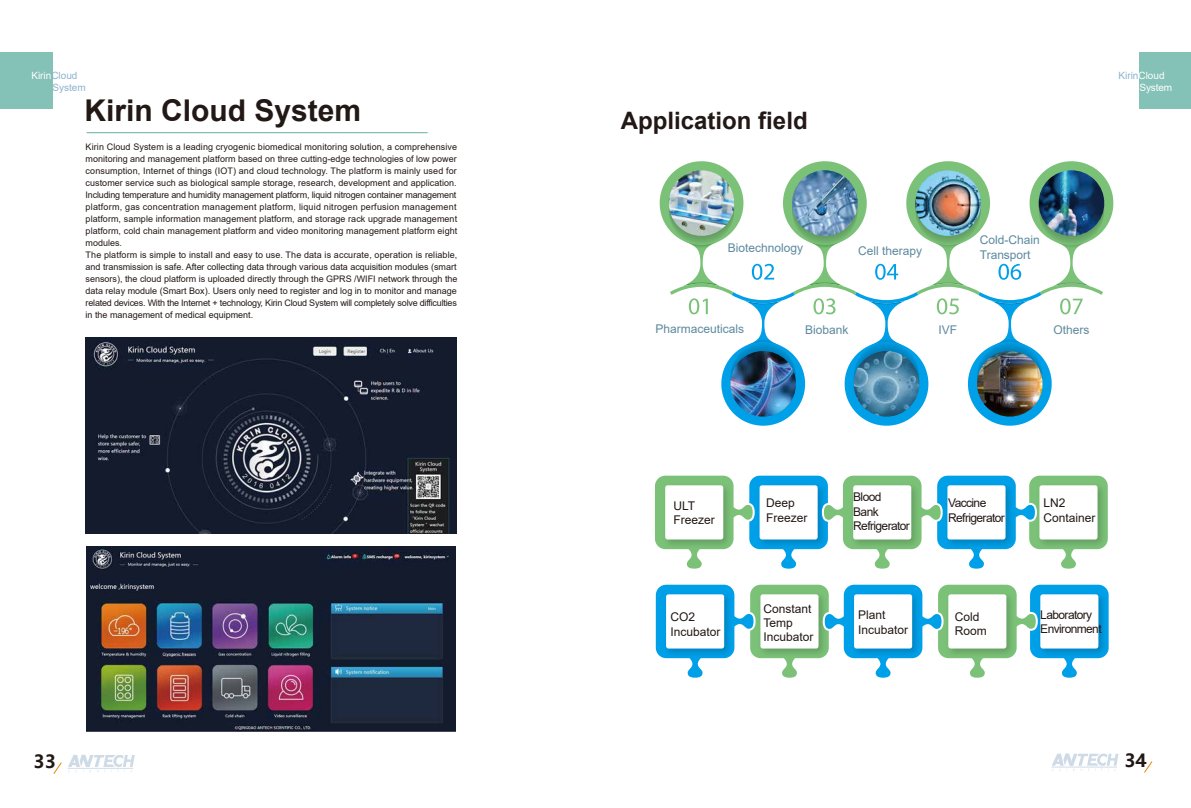
<style>
.page{position:relative;width:1191px;height:808px;background:#fff}
.page>*{position:absolute;margin:0;border:0;box-sizing:border-box;transform-origin:0 0}
.t1{font:700 30px "Arial";color:#221815}
.t2{font:700 24px "Arial";color:#221815}
.t3{font:700 18px "Microsoft Ya Hei";color:#221815}
.t4{font:12px/14.4px "Arial";color:#221815}
.t5{font:12px/14.4px "Arial";color:#5c899e}
.t6{font:12px/14.4px "Arial";letter-spacing:-.05em;color:#221815}
.t7{font:10px/12px "Arial";color:#fff}
.t8{font:10px/12px "Arial";color:#8cb4cc}
.t9{font:9px/12px "Arial";letter-spacing:.005em;color:#221815}
.s1{color:#fff}
.s2{color:#8cb4cc}
</style>
<div class="page">
<hr style="left:87px;top:132px;width:340px;height:1px;background:#64b1a4">
<svg style="left:1144px;top:761px;width:9px;height:12px"></svg>
<svg style="left:53px;top:755px;width:82px;height:19px"></svg>
<svg style="left:1051px;top:754px;width:67px;height:17px"></svg>
<div style="left:1139px;top:52px;width:52px;height:57px;background:#84c1b7"></div>
<div style="left:0;top:52px;width:52px;height:57px;background:#84c1b7"></div>
<img style="left:86px;top:337px;width:370px;height:196px">
<img style="left:86px;top:546px;width:370px;height:185px">
<svg style="left:659px;top:161px;width:455px;height:265px"></svg>
<img style="left:665px;top:170px;width:72px;height:68px">
<img style="left:727px;top:351px;width:72px;height:69px">
<img style="left:789px;top:170px;width:72px;height:68px">
<img style="left:850px;top:351px;width:72px;height:67px">
<img style="left:912px;top:170px;width:72px;height:69px">
<img style="left:973px;top:351px;width:72px;height:69px">
<img style="left:1036px;top:170px;width:71px;height:69px">
<svg style="left:655px;top:475px;width:453px;height:94px"></svg>
<img style="left:847px;top:480px;width:75px;height:71px">
<div style="left:853px;top:485px;width:58px;height:54px;background:#fff;border-radius:2px"></div>
<svg style="left:655px;top:584px;width:454px;height:94px"></svg>
<img style="left:848px;top:588px;width:75px;height:72px">
<div style="left:854px;top:594px;width:58px;height:54px;background:#fff;border-radius:2px"></div>
<p class="t8" style="left:52px;top:69px;width:35px;text-indent:-21px"><span class="s1">Kirin</span>Cloud<br>System</p>
<h1 class="t1" style="left:84px;top:90px;width:278px">Kirin Cloud System</h1>
<p class="t9" style="left:86px;top:140px;width:373px">Kirin Cloud System is a leading cryogenic biomedical monitoring solution, a comprehensive monitoring and management platform based on three cutting-edge technologies of low power consumption, Internet of things (IOT) and cloud technology. The platform is mainly used for customer service such as biological sample storage, research, development and application.<br>Including temperature and humidity management platform, liquid nitrogen container management platform, gas concentration management platform, liquid nitrogen perfusion management platform, sample information management platform, and storage rack upgrade management platform, cold chain management platform and video monitoring management platform eight modules.<br>The platform is simple to install and easy to use. The data is accurate, operation is reliable, and transmission is safe. After collecting data through various data acquisition modules (smart sensors), the cloud platform is uploaded directly through the GPRS /WIFI network through the data relay module (Smart Box). Users only need to register and log in to monitor and manage related devices. With the Internet + technology, Kirin Cloud System will completely solve difficulties in the management of medical equipment.</p>
<h2 class="t2" style="left:621px;top:104px;width:188px">Application field</h2>
<p class="t7" style="left:1139px;top:69px;width:34px;text-indent:-21px"><span class="s2">Kirin</span>Cloud<br>System</p>
<h3 class="t5" style="left:728px;top:240px;width:77px">Biotechnology</h3>
<h3 class="t5" style="left:858px;top:243px;width:65px">Cell therapy</h3>
<h3 class="t5" style="left:979px;top:233px;width:61px">Cold-Chain<br>Transport</h3>
<h3 class="t5" style="left:655px;top:322px;width:90px">Pharmaceuticals</h3>
<h3 class="t5" style="left:805px;top:323px;width:45px">Biobank</h3>
<h3 class="t5" style="left:938px;top:323px;width:20px">IVF</h3>
<h3 class="t5" style="left:1053px;top:323px;width:37px">Others</h3>
<h3 class="t6" style="left:853px;top:490px;width:58px">Blood<br>Bank<br>Refrigerator</h3>
<h3 class="t4" style="left:673px;top:498px;width:43px">ULT<br>Freezer</h3>
<h3 class="t4" style="left:766px;top:496px;width:43px">Deep<br>Freezer</h3>
<h3 class="t6" style="left:948px;top:496px;width:58px">Vaccine<br>Refrigerator</h3>
<h3 class="t4" style="left:1043px;top:496px;width:53px">LN2<br>Container</h3>
<h3 class="t4" style="left:763px;top:601px;width:51px">Constant<br>Temp<br>Incubator</h3>
<h3 class="t4" style="left:670px;top:610px;width:51px">CO2<br>Incubator</h3>
<h3 class="t4" style="left:858px;top:608px;width:51px">Plant<br>Incubator</h3>
<h3 class="t4" style="left:954px;top:609px;width:33px">Cold<br>Room</h3>
<h3 class="t6" style="left:1040px;top:607px;width:63px">Laboratory<br>Environment</h3>
<h3 class="t3" style="left:34px;top:749px;width:24px">33</h3>
<h3 class="t3" style="left:1124px;top:748px;width:24px">34</h3>
</div>
